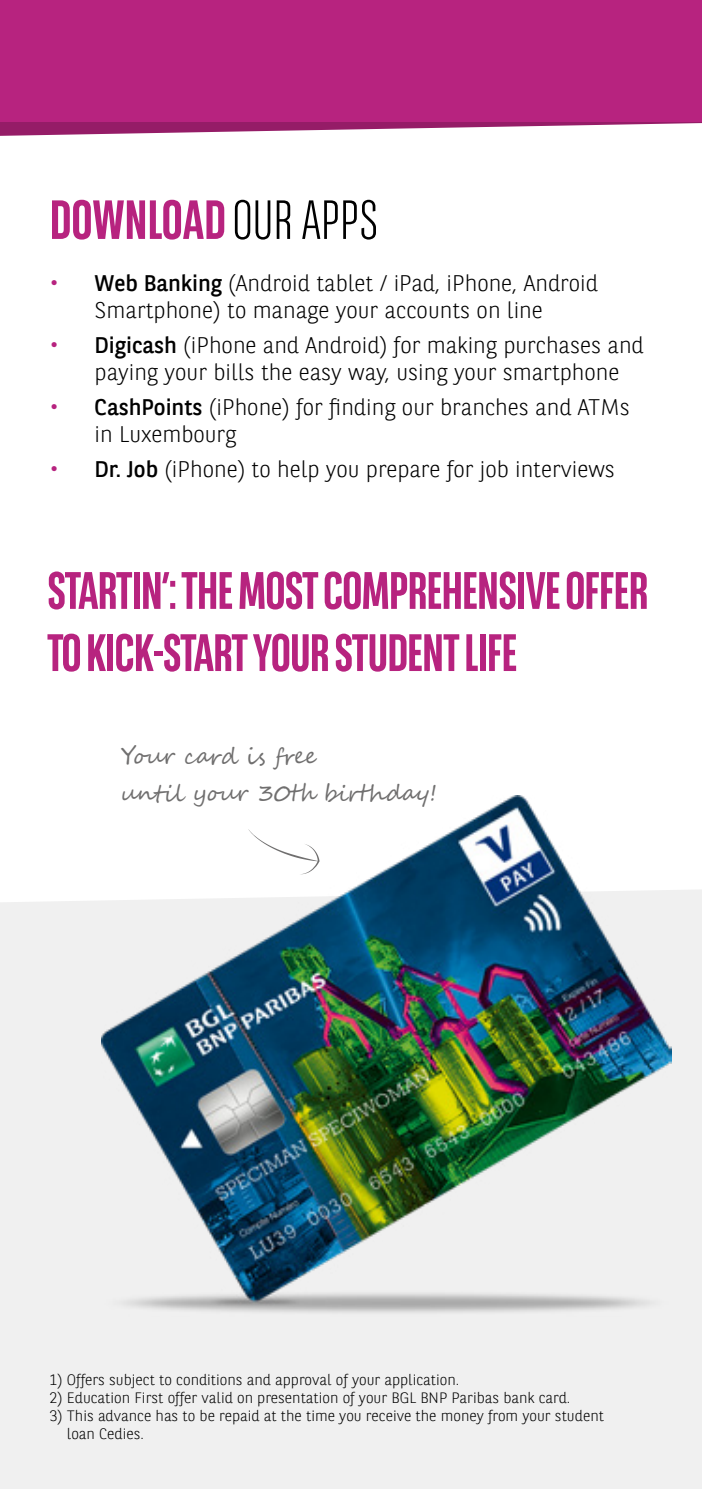
<style>
.page{position:relative;width:702px;height:1489px;background:#fff}
.page>*{position:absolute;margin:0;border:0;box-sizing:border-box;transform-origin:0 0}
.t1{font:700 55px "BNPP Sans Condensed";color:#b7237f}
.t2{font:700 52.5px/62px "BNPP Sans Condensed";letter-spacing:-.02em;color:#b7237f}
.t3{font:300 22.5px/27.5px "BNPP Sans";color:#000}
.t4{font:22.5px/37px "Segoe Script";color:#706f6f}
.t5{font:300 15px/18px "BNPP Sans";color:#000}
.s1{font-weight:300;color:#000}
.s2{font-size:25px;color:#b7237f}
.s3{font-weight:400}
</style>
<div class="page">
<div style="left:0;top:890px;width:702px;height:598px;background:#f0f0f0"></div>
<svg style="left:0;top:122px;width:702px;height:14px;fill:#97226b"></svg>
<div style="left:0;top:0;width:702px;height:122px;background:#b7237f"></div>
<img style="left:101px;top:795px;width:570px;height:521px">
<svg style="left:248px;top:829px;width:71px;height:45px"></svg>
<h1 class="t1" style="left:50px;top:188px;width:330px">DOWNLOAD<span class="s1">OUR APPS</span></h1>
<p class="t3" style="left:50px;top:268px;width:550px;text-align:center"><span class="s2">•</span> <span class="s3">Web Banking</span> (Android tablet / iPad, iPhone, Android<br>Smartphone) to manage your accounts on line</p>
<p class="t3" style="left:95px;top:330px;width:550px;text-indent:-45px"><span class="s2">•</span> <span class="s3">Digicash</span> (iPhone and Android) for making purchases and paying your bills the easy way, using your smartphone</p>
<p class="t3" style="left:95px;top:392px;width:536px;text-indent:-45px"><span class="s2">•</span> <span class="s3">CashPoints</span> (iPhone) for finding our branches and ATMs in Luxembourg</p>
<p class="t3" style="left:50px;top:454px;width:567px"><span class="s2">•</span> <span class="s3">Dr. Job</span> (iPhone) to help you prepare for job interviews</p>
<h2 class="t2" style="left:47px;top:559px;width:603px">STARTIN’: THE MOST COMPREHENSIVE OFFER<br>TO KICK-START YOUR STUDENT LIFE</h2>
<p class="t4" style="left:120px;top:738px;width:318px">Your card is free<br>until your 30th birthday!</p>
<p class="t5" style="left:50px;top:1370px;width:411px">1) Offers subject to conditions and approval of your application.</p>
<p class="t5" style="left:50px;top:1388px;width:522px">2) Education First offer valid on presentation of your BGL BNP Paribas bank card.</p>
<p class="t5" style="left:67px;top:1406px;width:538px;text-indent:-17px">3) This advance has to be repaid at the time you receive the money from your student loan Cedies.</p>
</div>
